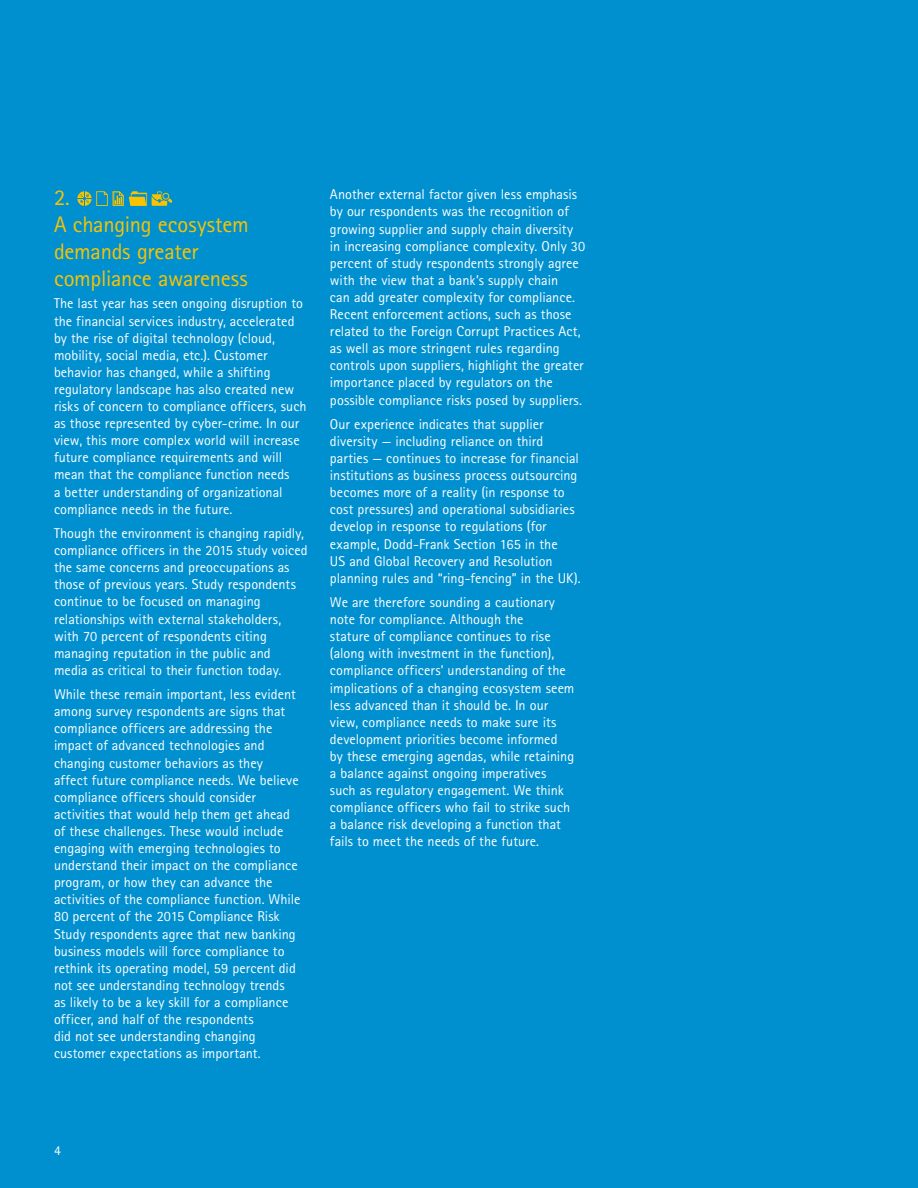
<style>
.page{position:relative;width:918px;height:1188px;background:#0090d0}
.page>*{position:absolute;margin:0;border:0;box-sizing:border-box;transform-origin:0 0}
.t1{font:22.5px/27px "Rotis Sans Seriffor ACN";letter-spacing:-.01em;color:#fac300}
.t2{font:14.25px/17.1px "Rotis Sans Seriffor ACN";color:#fff}
.t3{font:13.5px "Rotis Sans Seriffor ACN";color:#fff}
</style>
<div class="page">
<svg style="left:77px;top:191px;width:95px;height:15px"></svg>
<h1 class="t1" style="left:54px;top:184px;width:196px">2.<br>A changing ecosystem demands greater compliance awareness</h1>
<p class="t2" style="left:54px;top:295px;width:254px">The last year has seen ongoing disruption to the financial services industry, accelerated by the rise of digital technology (cloud, mobility, social media, etc.). Customer behavior has changed, while a shifting regulatory landscape has also created new risks of concern to compliance officers, such as those represented by cyber-crime. In our view, this more complex world will increase future compliance requirements and will mean that the compliance function needs<br>a better understanding of organizational compliance needs in the future.</p>
<p class="t2" style="left:54px;top:525px;width:255px">Though the environment is changing rapidly, compliance officers in the 2015 study voiced the same concerns and preoccupations as those of previous years. Study respondents continue to be focused on managing relationships with external stakeholders, with 70 percent of respondents citing managing reputation in the public and media as critical to their function today.</p>
<p class="t2" style="left:54px;top:686px;width:248px">While these remain important, less evident among survey respondents are signs that compliance officers are addressing the impact of advanced technologies and changing customer behaviors as they<br>affect future compliance needs. We believe compliance officers should consider activities that would help them get ahead of these challenges. These would include engaging with emerging technologies to understand their impact on the compliance program, or how they can advance the activities of the compliance function. While 80 percent of the 2015 Compliance Risk Study respondents agree that new banking business models will force compliance to rethink its operating model, 59 percent did not see understanding technology trends<br>as likely to be a key skill for a compliance officer, and half of the respondents<br>did not see understanding changing customer expectations as important.</p>
<p class="t2" style="left:330px;top:186px;width:257px">Another external factor given less emphasis by our respondents was the recognition of growing supplier and supply chain diversity in increasing compliance complexity. Only 30 percent of study respondents strongly agree with the view that a bank’s supply chain<br>can add greater complexity for compliance.<br>Recent enforcement actions, such as those related to the Foreign Corrupt Practices Act, as well as more stringent rules regarding controls upon suppliers, highlight the greater importance placed by regulators on the possible compliance risks posed by suppliers.</p>
<p class="t2" style="left:330px;top:416px;width:252px">Our experience indicates that supplier diversity — including reliance on third parties — continues to increase for financial institutions as business process outsourcing becomes more of a reality (in response to cost pressures) and operational subsidiaries develop in response to regulations (for example, Dodd-Frank Section 165 in the<br>US and Global Recovery and Resolution planning rules and “ring-fencing” in the UK).</p>
<p class="t2" style="left:330px;top:594px;width:246px">We are therefore sounding a cautionary note for compliance. Although the<br>stature of compliance continues to rise (along with investment in the function), compliance officers’ understanding of the implications of a changing ecosystem seem less advanced than it should be. In our view, compliance needs to make sure its development priorities become informed<br>by these emerging agendas, while retaining a balance against ongoing imperatives such as regulatory engagement. We think compliance officers who fail to strike such a balance risk developing a function that fails to meet the needs of the future.</p>
<p class="t3" style="left:54px;top:1142px;width:8px">4</p>
</div>
